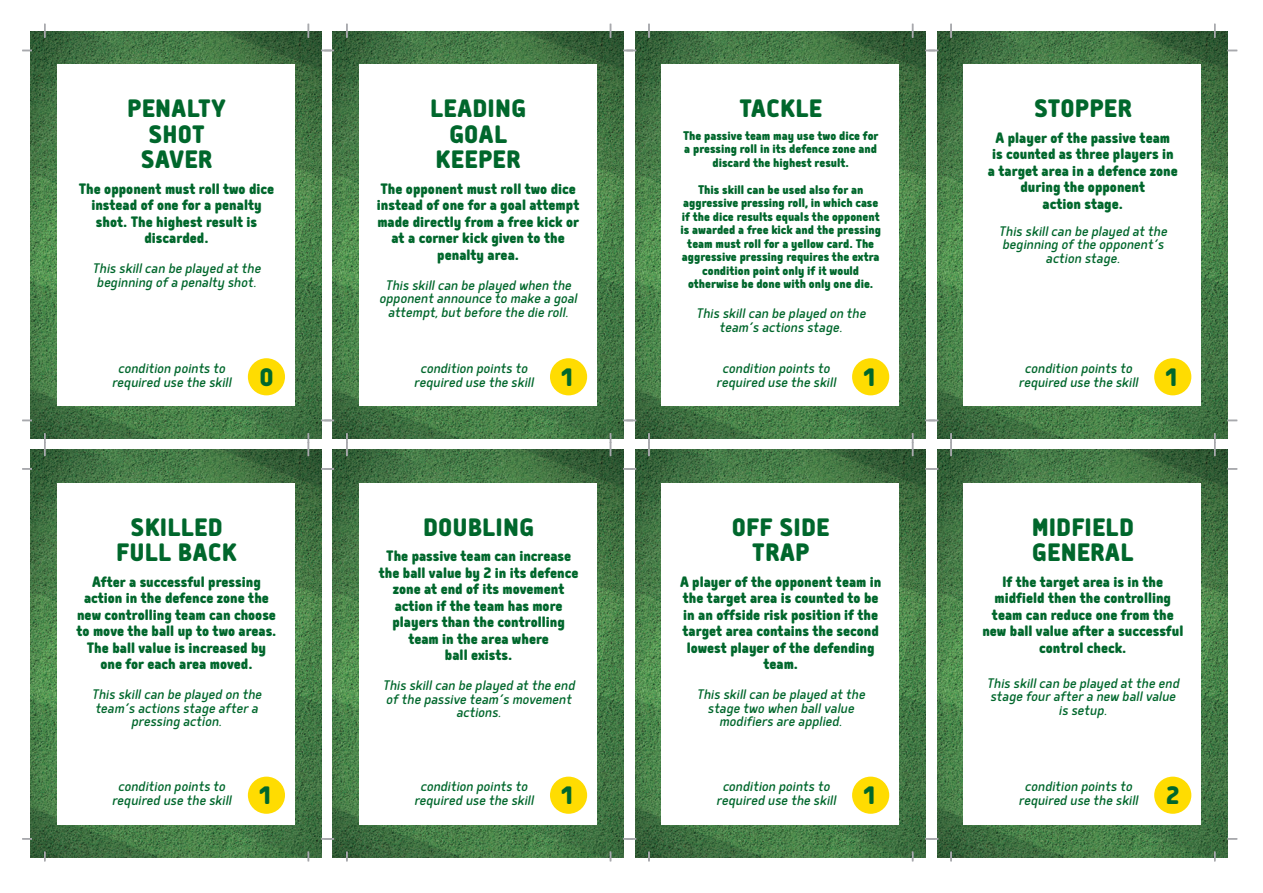
<style>
.page{position:relative;width:1263px;height:893px;background:#fff}
.page>*{position:absolute;margin:0;border:0;box-sizing:border-box;transform-origin:0 0}
.t1{font:900 30px/25.5px "Delm";letter-spacing:.025em;color:#00672c;text-align:center}
.t2{font:900 18px/16.5px "Delm";color:#00672c;text-align:center}
.t3{font:16.5px/13.5px "Delm Book Oblicua";color:#00672c;text-align:center}
.t4{font:900 15px/13.5px "Delm";color:#00672c;text-align:center}
</style>
<div class="page">
<img style="left:31px;top:31px;width:290px;height:408px">
<div style="left:57px;top:64px;width:238px;height:342px;background:#fff"></div>
<svg style="left:44px;top:24px;width:2px;height:14px"></svg>
<svg style="left:308px;top:24px;width:1px;height:14px"></svg>
<div style="left:248px;top:358px;width:37px;height:37px;background:#ffdc01;border-radius:50%"></div>
<img style="left:333px;top:31px;width:290px;height:408px">
<div style="left:359px;top:64px;width:238px;height:342px;background:#fff"></div>
<svg style="left:321px;top:50px;width:13px;height:1px"></svg>
<svg style="left:321px;top:420px;width:13px;height:1px"></svg>
<svg style="left:346px;top:24px;width:2px;height:14px"></svg>
<svg style="left:610px;top:24px;width:1px;height:14px"></svg>
<div style="left:550px;top:358px;width:37px;height:37px;background:#ffdc01;border-radius:50%"></div>
<img style="left:635px;top:31px;width:290px;height:408px">
<div style="left:661px;top:64px;width:238px;height:342px;background:#fff"></div>
<svg style="left:623px;top:50px;width:13px;height:1px"></svg>
<svg style="left:623px;top:420px;width:13px;height:1px"></svg>
<svg style="left:648px;top:24px;width:2px;height:14px"></svg>
<svg style="left:912px;top:24px;width:1px;height:14px"></svg>
<div style="left:852px;top:358px;width:37px;height:37px;background:#ffdc01;border-radius:50%"></div>
<img style="left:937px;top:31px;width:290px;height:408px">
<div style="left:964px;top:64px;width:237px;height:342px;background:#fff"></div>
<svg style="left:925px;top:50px;width:13px;height:1px"></svg>
<svg style="left:925px;top:420px;width:13px;height:1px"></svg>
<svg style="left:950px;top:24px;width:2px;height:14px"></svg>
<svg style="left:1214px;top:24px;width:1px;height:14px"></svg>
<div style="left:1154px;top:358px;width:37px;height:37px;background:#ffdc01;border-radius:50%"></div>
<img style="left:31px;top:450px;width:290px;height:407px">
<div style="left:57px;top:483px;width:238px;height:342px;background:#fff"></div>
<svg style="left:22px;top:468px;width:10px;height:2px"></svg>
<svg style="left:22px;top:838px;width:10px;height:2px"></svg>
<svg style="left:44px;top:433px;width:2px;height:23px"></svg>
<svg style="left:308px;top:433px;width:1px;height:23px"></svg>
<svg style="left:44px;top:852px;width:2px;height:9px"></svg>
<div style="left:248px;top:777px;width:37px;height:37px;background:#ffdc01;border-radius:50%"></div>
<img style="left:333px;top:450px;width:290px;height:407px">
<div style="left:359px;top:483px;width:238px;height:342px;background:#fff"></div>
<svg style="left:321px;top:468px;width:13px;height:2px"></svg>
<svg style="left:321px;top:838px;width:13px;height:2px"></svg>
<svg style="left:346px;top:433px;width:2px;height:23px"></svg>
<svg style="left:610px;top:433px;width:1px;height:23px"></svg>
<svg style="left:346px;top:852px;width:2px;height:9px"></svg>
<div style="left:550px;top:777px;width:37px;height:37px;background:#ffdc01;border-radius:50%"></div>
<img style="left:635px;top:450px;width:290px;height:407px">
<div style="left:661px;top:483px;width:238px;height:342px;background:#fff"></div>
<svg style="left:623px;top:468px;width:13px;height:2px"></svg>
<svg style="left:623px;top:838px;width:13px;height:2px"></svg>
<svg style="left:648px;top:433px;width:2px;height:23px"></svg>
<svg style="left:912px;top:433px;width:1px;height:23px"></svg>
<svg style="left:648px;top:852px;width:2px;height:9px"></svg>
<div style="left:852px;top:777px;width:37px;height:37px;background:#ffdc01;border-radius:50%"></div>
<img style="left:937px;top:450px;width:290px;height:407px">
<div style="left:964px;top:483px;width:237px;height:342px;background:#fff"></div>
<svg style="left:925px;top:468px;width:13px;height:2px"></svg>
<svg style="left:925px;top:838px;width:13px;height:2px"></svg>
<svg style="left:950px;top:433px;width:2px;height:23px"></svg>
<svg style="left:1214px;top:433px;width:1px;height:23px"></svg>
<svg style="left:1227px;top:468px;width:10px;height:2px"></svg>
<svg style="left:1227px;top:838px;width:10px;height:2px"></svg>
<svg style="left:950px;top:852px;width:2px;height:9px"></svg>
<div style="left:1154px;top:777px;width:37px;height:37px;background:#ffdc01;border-radius:50%"></div>
<h1 class="t1" style="left:430px;top:95px;width:97px">LEADING<br>GOAL<br>KEEPER</h1>
<p class="t2" style="left:377px;top:180px;width:204px">The opponent must roll two dice instead of one for a goal attempt made directly from a free kick or at a corner kick given to the penalty area.</p>
<p class="t3" style="left:379px;top:277px;width:199px">This skill can be played when the opponent announce to make a goal attempt, but before the die roll.</p>
<h1 class="t1" style="left:740px;top:95px;width:84px">TACKLE</h1>
<p class="t4" style="left:683px;top:128px;width:197px">The passive team may use two dice for a pressing roll in its defence zone and discard the highest result.</p>
<p class="t4" style="left:681px;top:182px;width:202px">This skill can be used also for an aggressive pressing roll, in which case if the dice results equals the opponent is awarded a free kick and the pressing team must roll for a yellow card. The aggressive pressing requires the extra condition point only if it would otherwise be done with only one die.</p>
<p class="t3" style="left:696px;top:306px;width:172px">This skill can be played on the team’s actions stage.</p>
<h1 class="t1" style="left:864px;top:363px;width:12px">1</h1>
<h1 class="t1" style="left:1034px;top:95px;width:99px">STOPPER</h1>
<p class="t2" style="left:988px;top:129px;width:191px">A player of the passive team<br>is counted as three players in a target area in a defence zone during the opponent<br>action stage.</p>
<p class="t3" style="left:998px;top:223px;width:170px">This skill can be played at the beginning of the opponent’s action stage.</p>
<h1 class="t1" style="left:127px;top:95px;width:100px">PENALTY<br>SHOT<br>SAVER</h1>
<p class="t2" style="left:79px;top:180px;width:197px">The opponent must roll two dice instead of one for a penalty shot. The highest result is discarded.</p>
<p class="t3" style="left:92px;top:261px;width:170px;text-align:left">This skill can be played at the beginning of a penalty shot.</p>
<p class="t3" style="left:112px;top:361px;width:121px">condition points to required use the skill</p>
<p class="t3" style="left:414px;top:361px;width:121px">condition points to required use the skill</p>
<p class="t3" style="left:716px;top:361px;width:121px">condition points to required use the skill</p>
<p class="t3" style="left:1018px;top:361px;width:121px">condition points to required use the skill</p>
<h1 class="t1" style="left:260px;top:363px;width:15px">0</h1>
<h1 class="t1" style="left:1166px;top:363px;width:12px">1</h1>
<h1 class="t1" style="left:562px;top:363px;width:12px">1</h1>
<h1 class="t1" style="left:116px;top:513px;width:122px">SKILLED<br>FULL BACK</h1>
<p class="t2" style="left:77px;top:573px;width:201px">After a successful pressing action in the defence zone the new controlling team can choose to move the ball up to two areas.<br>The ball value is increased by one for each area moved.</p>
<p class="t3" style="left:91px;top:687px;width:172px">This skill can be played on the team’s actions stage after a pressing action.</p>
<h1 class="t1" style="left:423px;top:513px;width:112px">DOUBLING</h1>
<p class="t2" style="left:379px;top:547px;width:201px">The passive team can increase the ball value by 2 in its defence zone at end of its movement action if the team has more players than the controlling team in the area where<br>ball exists.</p>
<p class="t3" style="left:382px;top:678px;width:194px">This skill can be played at the end of the passive team’s movement actions.</p>
<h1 class="t1" style="left:732px;top:513px;width:98px">OFF SIDE<br>TRAP</h1>
<p class="t2" style="left:680px;top:573px;width:203px">A player of the opponent team in the target area is counted to be in an offside risk position if the target area contains the second lowest player of the defending team.</p>
<p class="t3" style="left:696px;top:687px;width:170px">This skill can be played at the stage two when ball value modifiers are applied.</p>
<h1 class="t1" style="left:1032px;top:513px;width:103px;text-align:left">MIDFIELD<br>GENERAL</h1>
<p class="t2" style="left:982px;top:573px;width:203px">If the target area is in the midfield then the controlling team can reduce one from the new ball value after a successful control check.</p>
<p class="t3" style="left:986px;top:675px;width:194px">This skill can be played at the end stage four after a new ball value is setup.</p>
<p class="t3" style="left:112px;top:779px;width:121px">condition points to required use the skill</p>
<p class="t3" style="left:414px;top:779px;width:121px">condition points to required use the skill</p>
<p class="t3" style="left:716px;top:779px;width:121px">condition points to required use the skill</p>
<p class="t3" style="left:1018px;top:779px;width:121px">condition points to required use the skill</p>
<h1 class="t1" style="left:260px;top:782px;width:12px">1</h1>
<h1 class="t1" style="left:562px;top:782px;width:12px">1</h1>
<h1 class="t1" style="left:864px;top:782px;width:12px">1</h1>
<h1 class="t1" style="left:1166px;top:782px;width:15px">2</h1>
</div>
